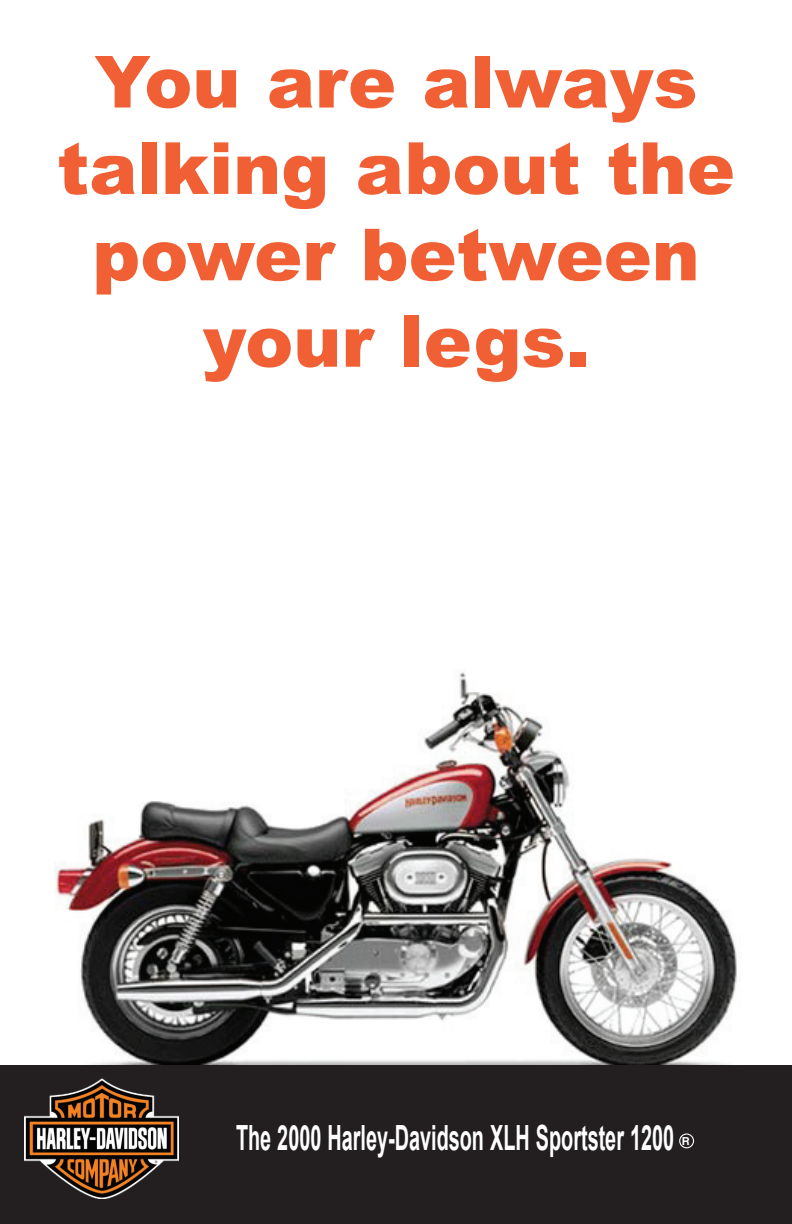
<style>
.page{position:relative;width:792px;height:1224px;background:#fff}
.page>*{position:absolute;margin:0;border:0;box-sizing:border-box;transform-origin:0 0}
.t1{font:900 72px/86.4px "Arial";color:#f16034;text-align:center}
.t2{font:700 34.8px "Arial";color:#fff;scale:.57 1}
.t3{font:700 11px "Helvetica";color:#fff}
</style>
<div class="page">
<img style="left:54px;top:672px;width:687px;height:393px">
<div style="left:0;top:1065px;width:792px;height:159px;background:#231f20"></div>
<img style="left:25px;top:1078px;width:153px;height:120px">
<div style="left:679px;top:1133px;width:15px;height:15px;border:1px solid #fff;border-radius:50%"></div>
<p class="t1" style="left:57px;top:36px;width:679px">You are always talking about the power between your legs.</p>
<p class="t2" style="left:236px;top:1115px;width:770px">The 2000 Harley-Davidson XLH Sportster 1200</p>
<p class="t3" style="left:682px;top:1134px;width:9px">R</p>
</div>
